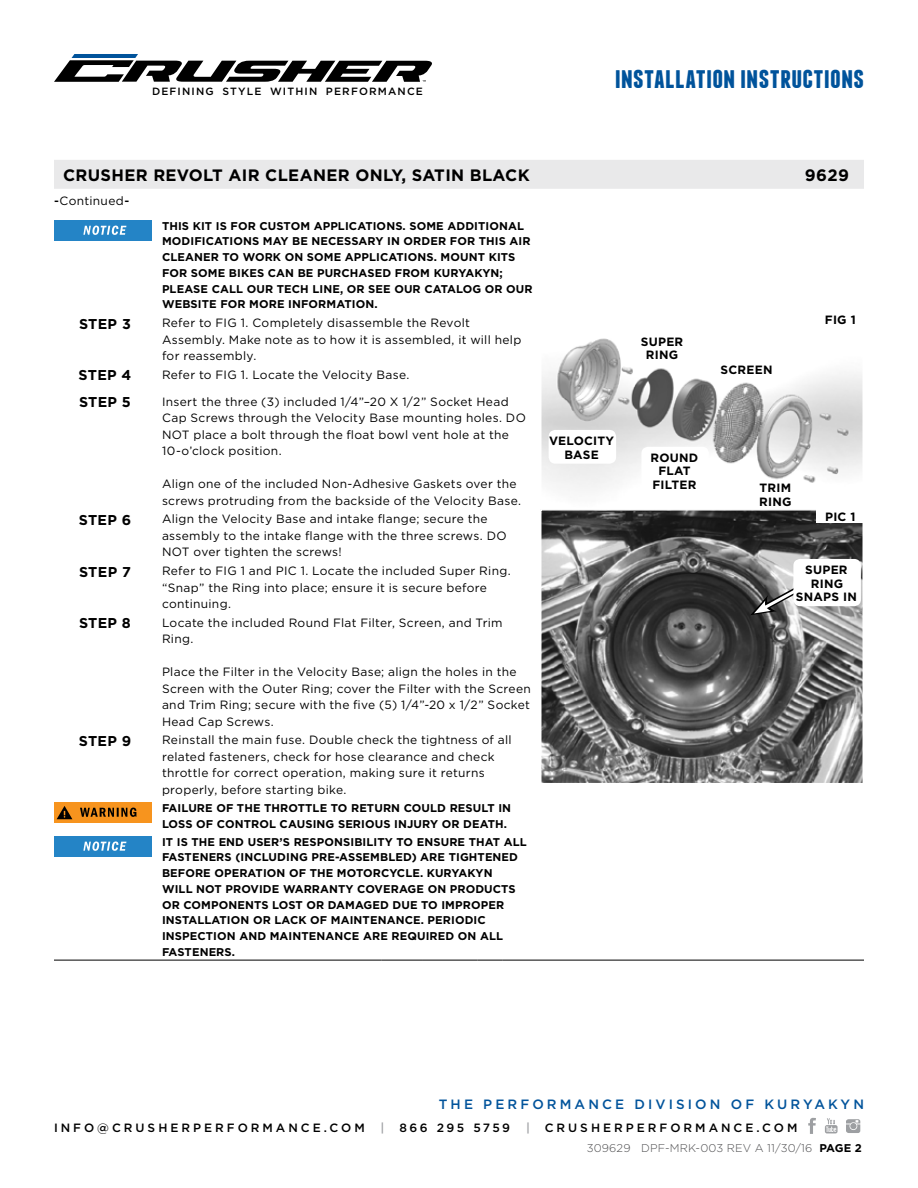
<style>
.page{position:relative;width:918px;height:1188px;background:#fff}
.page>*{position:absolute;margin:0;border:0;box-sizing:border-box;transform-origin:0 0}
.t1{font:700 30px "Franchise";letter-spacing:.005em;color:#00539b}
.t2{font:700 16.5px "Gotham";letter-spacing:.02em;color:#000}
.t3{font:700 14.25px "Gotham";letter-spacing:.02em;color:#000}
.t4{font:500 13.5px "Gotham";letter-spacing:.23em;color:#00539b}
.t5{font:12px/16.5px "Gotham";letter-spacing:.025em;color:#000}
.t6{font:700 12px/13.5px "Gotham";letter-spacing:.02em;color:#000;text-align:center}
.t7{font:500 12px "Gotham";letter-spacing:.25em;color:#000}
.t8{font:500 12px "Gotham";letter-spacing:.195em;color:#000}
.t9{font:500 12px "Gotham";color:#9d9fa2}
.t10{font:700 11.25px/15.8px "Gotham";letter-spacing:.01em;color:#000}
.t11{font:300 11.25px "Gotham";letter-spacing:.01em;color:#4d4d4f}
.t12{font:500 10.5px "Gotham";letter-spacing:.11em;color:#000}
.s1{font-weight:500}
.s2{color:#9d9fa2}
.s3{font-weight:700;color:#000}
</style>
<div class="page">
<svg style="left:54px;top:54px;width:378px;height:28px"></svg>
<div style="left:54px;top:160px;width:810px;height:29px;background:#e9e9ea"></div>
<svg style="left:825px;top:1118px;width:13px;height:15px"></svg>
<svg style="left:846px;top:1119px;width:14px;height:14px"></svg>
<div style="left:850px;top:1123px;width:7px;height:6px;background:#9d9fa2;border-radius:50%"></div>
<svg style="left:808px;top:1118px;width:8px;height:16px"></svg>
<hr style="left:54px;top:960px;width:54px;height:1px;background:#000">
<hr style="left:108px;top:960px;width:54px;height:1px;background:#000">
<hr style="left:162px;top:960px;width:219px;height:1px;background:#000">
<hr style="left:381px;top:960px;width:42px;height:1px;background:#000">
<hr style="left:423px;top:960px;width:54px;height:1px;background:#000">
<svg style="left:477px;top:960px;width:25px;height:1px"></svg>
<hr style="left:502px;top:960px;width:38px;height:1px;background:#000">
<hr style="left:540px;top:960px;width:324px;height:1px;background:#000">
<div style="left:54px;top:220px;width:97px;height:20px;background:#2484c6"></div>
<svg style="left:83px;top:226px;width:43px;height:9px"></svg>
<img style="left:543px;top:338px;width:318px;height:151px">
<div style="left:540px;top:313px;width:324px;height:196px;border:2px solid #fff"></div>
<img style="left:543px;top:512px;width:318px;height:270px">
<div style="left:540px;top:509px;width:324px;height:289px;border:2px solid #fff"></div>
<div style="left:54px;top:803px;width:97px;height:20px;background:#f7941e"></div>
<svg style="left:80px;top:808px;width:56px;height:9px"></svg>
<svg style="left:57px;top:806px;width:15px;height:13px"></svg>
<div style="left:54px;top:836px;width:97px;height:20px;background:#2484c6"></div>
<svg style="left:83px;top:841px;width:43px;height:10px"></svg>
<div style="left:817px;top:312px;width:47px;height:14px;background:#fff"></div>
<div style="left:817px;top:509px;width:47px;height:14px;background:#fff"></div>
<div style="left:549px;top:430px;width:67px;height:34px;background:#fff;border-radius:7px"></div>
<div style="left:632px;top:334px;width:61px;height:27px;background:#fff;border-radius:7px"></div>
<div style="left:641px;top:447px;width:68px;height:47px;background:#fff;border-radius:7px"></div>
<div style="left:752px;top:481px;width:47px;height:27px;background:#fff;border-radius:7px"></div>
<div style="left:714px;top:362px;width:67px;height:14px;background:#fff;border-radius:4px"></div>
<svg style="left:750px;top:577px;width:64px;height:39px"></svg>
<div style="left:793px;top:559px;width:68px;height:47px;background:#fff;border-radius:7px"></div>
<p class="t12" style="left:152px;top:85px;width:272px">DEFINING STYLE WITHIN PERFORMANCE</p>
<h1 class="t1" style="left:615px;top:64px;width:251px">INSTALLATION INSTRUCTIONS</h1>
<h2 class="t2" style="left:63px;top:166px;width:468px">CRUSHER REVOLT AIR CLEANER ONLY, SATIN BLACK</h2>
<h2 class="t2" style="left:805px;top:166px;width:46px">9629</h2>
<p class="t5" style="left:54px;top:192px;width:77px"><span class="s1">-</span>Continued<span class="s1">-</span></p>
<p class="t10" style="left:162px;top:217px;width:372px">THIS KIT IS FOR CUSTOM APPLICATIONS. SOME ADDITIONAL MODIFICATIONS MAY BE NECESSARY IN ORDER FOR THIS AIR CLEANER TO WORK ON SOME APPLICATIONS. MOUNT KITS FOR SOME BIKES CAN BE PURCHASED FROM KURYAKYN; PLEASE CALL OUR TECH LINE, OR SEE OUR CATALOG OR OUR WEBSITE FOR MORE INFORMATION.</p>
<p class="t3" style="left:79px;top:316px;width:53px">STEP 3</p>
<p class="t5" style="left:162px;top:314px;width:361px">Refer to FIG 1. Completely disassemble the Revolt<br>Assembly. Make note as to how it is assembled, it will help for reassembly.</p>
<p class="t3" style="left:79px;top:367px;width:54px">STEP 4</p>
<p class="t5" style="left:162px;top:366px;width:249px">Refer to FIG 1. Locate the Velocity Base.</p>
<p class="t3" style="left:79px;top:394px;width:53px">STEP 5</p>
<p class="t5" style="left:162px;top:393px;width:365px">Insert the three (3) included 1/4”–20 X 1/2” Socket Head Cap Screws through the Velocity Base mounting holes. DO NOT place a bolt through the float bowl vent hole at the 10-o’clock position.</p>
<p class="t5" style="left:162px;top:476px;width:361px">Align one of the included Non-Adhesive Gaskets over the screws protruding from the backside of the Velocity Base.</p>
<p class="t3" style="left:79px;top:512px;width:54px">STEP 6</p>
<p class="t5" style="left:162px;top:511px;width:346px">Align the Velocity Base and intake flange; secure the assembly to the intake flange with the three screws. DO<br>NOT over tighten the screws!</p>
<p class="t3" style="left:79px;top:564px;width:53px">STEP 7</p>
<p class="t5" style="left:162px;top:562px;width:350px">Refer to FIG 1 and PIC 1. Locate the included Super Ring. “Snap” the Ring into place; ensure it is secure before continuing.</p>
<p class="t3" style="left:79px;top:615px;width:53px">STEP 8</p>
<p class="t5" style="left:162px;top:614px;width:342px">Locate the included Round Flat Filter, Screen, and Trim<br>Ring.</p>
<p class="t5" style="left:162px;top:664px;width:370px">Place the Filter in the Velocity Base; align the holes in the Screen with the Outer Ring; cover the Filter with the Screen and Trim Ring; secure with the five (5) 1/4”-20 x 1/2” Socket Head Cap Screws.</p>
<p class="t3" style="left:79px;top:733px;width:54px">STEP 9</p>
<p class="t5" style="left:162px;top:732px;width:351px">Reinstall the main fuse. Double check the tightness of all related fasteners, check for hose clearance and check throttle for correct operation, making sure it returns properly, before starting bike.</p>
<p class="t10" style="left:162px;top:800px;width:351px">FAILURE OF THE THROTTLE TO RETURN COULD RESULT IN<br>LOSS OF CONTROL CAUSING SERIOUS INJURY OR DEATH.</p>
<p class="t10" style="left:162px;top:833px;width:366px">IT IS THE END USER’S RESPONSIBILITY TO ENSURE THAT ALL FASTENERS (INCLUDING PRE-ASSEMBLED) ARE TIGHTENED BEFORE OPERATION OF THE MOTORCYCLE. KURYAKYN<br>WILL NOT PROVIDE WARRANTY COVERAGE ON PRODUCTS OR COMPONENTS LOST OR DAMAGED DUE TO IMPROPER INSTALLATION OR LACK OF MAINTENANCE. PERIODIC INSPECTION AND MAINTENANCE ARE REQUIRED ON ALL FASTENERS.</p>
<p class="t6" style="left:549px;top:434px;width:67px">VELOCITY<br>BASE</p>
<p class="t6" style="left:641px;top:334px;width:44px">SUPER<br>RING</p>
<p class="t6" style="left:721px;top:363px;width:53px">SCREEN</p>
<p class="t6" style="left:825px;top:312px;width:32px">FIG 1</p>
<p class="t6" style="left:651px;top:451px;width:49px">ROUND<br>FLAT<br>FILTER</p>
<p class="t6" style="left:759px;top:481px;width:34px;text-align:left">TRIM<br>RING</p>
<p class="t6" style="left:825px;top:510px;width:32px">PIC 1</p>
<p class="t6" style="left:796px;top:563px;width:63px">SUPER<br>RING<br>SNAPS IN</p>
<p class="t4" style="left:439px;top:1097px;width:427px">THE PERFORMANCE DIVISION OF KURYAKYN</p>
<p class="t7" style="left:54px;top:1121px;width:312px">INFO@CRUSHERPERFORMANCE.COM</p>
<p class="t9" style="left:380px;top:1121px;width:5px">|</p>
<p class="t8" style="left:400px;top:1121px;width:112px">866 295 5759</p>
<p class="t7" style="left:526px;top:1121px;width:273px"><span class="s2">|</span> CRUSHERPERFORMANCE.COM</p>
<p class="t11" style="left:587px;top:1142px;width:276px">309629 DPF-MRK-003 REV A 11/30/16 <span class="s3">PAGE 2</span></p>
</div>
